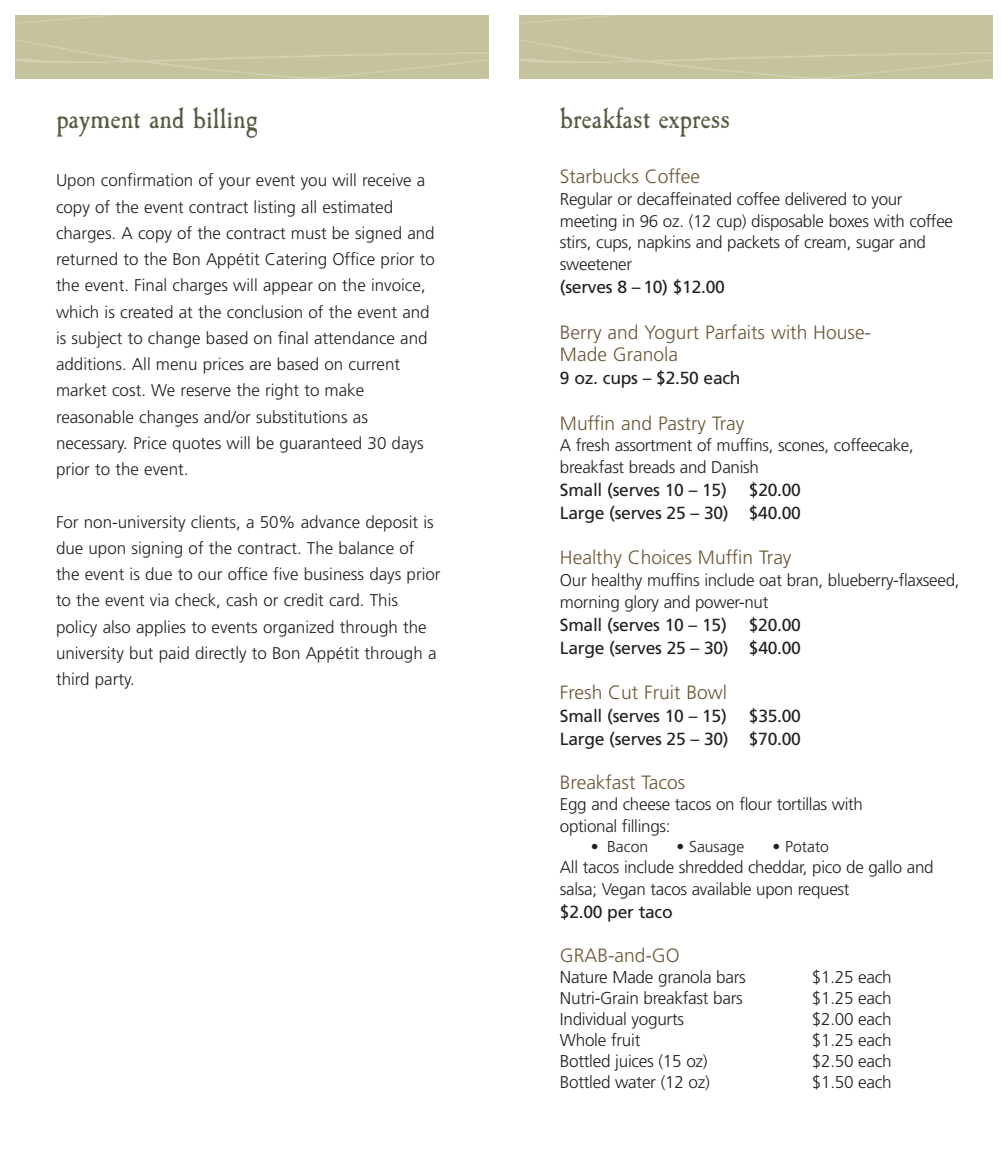
<style>
.page{position:relative;width:1008px;height:1166px;background:#fff}
.page>*{position:absolute;margin:0;border:0;box-sizing:border-box;transform-origin:0 0}
.t1{font:31.5px "Caslon Antique";color:#5a5943}
.t2{font:300 19.25px/22.8px "Frutiger";color:#6b5839}
.t3{font:17.5px/22.8px "Frutiger";letter-spacing:-.015em;color:#231f20;text-align:right}
.t4{font:300 17.15px "Frutiger";letter-spacing:-.015em;color:#231f20}
.t5{font:300 16.97px/26.2px "Frutiger";color:#231f20}
.t6{font:300 15.75px "Frutiger";color:#231f20}
</style>
<div class="page">
<h1 class="t1" style="left:56px;top:101px;width:203px">payment and billing</h1>
<p class="t5" style="left:56px;top:168px;width:380px">Upon confirmation of your event you will receive a copy of the event contract listing all estimated charges. A copy of the contract must be signed and returned to the Bon Appétit Catering Office prior to the event. Final charges will appear on the invoice, which is created at the conclusion of the event and is subject to change based on final attendance and additions. All menu prices are based on current market cost. We reserve the right to make reasonable changes and/or substitutions as necessary. Price quotes will be guaranteed 30 days prior to the event.</p>
<p class="t5" style="left:56px;top:510px;width:386px">For non-university clients, a 50% advance deposit is due upon signing of the contract. The balance of the event is due to our office five business days prior to the event via check, cash or credit card. This policy also applies to events organized through the university but paid directly to Bon Appétit through a third party.</p>
<h1 class="t1" style="left:560px;top:101px;width:172px">breakfast express</h1>
<p class="t2" style="left:560px;top:166px;width:142px">Starbucks Coffee</p>
<p class="t5" style="left:560px;top:189px;width:395px;line-height:21.9px">Regular or decaffeinated coffee delivered to your meeting in 96 oz. (12 cup) disposable boxes with coffee stirs, cups, napkins and packets of cream, sugar and sweetener</p>
<p class="t3" style="left:560px;top:277px;width:166px">(serves 8 – 10) $12.00</p>
<p class="t2" style="left:560px;top:322px;width:313px">Berry and Yogurt Parfaits with House-<br>Made Granola</p>
<p class="t3" style="left:560px;top:368px;width:182px">9 oz. cups – $2.50 each</p>
<p class="t2" style="left:560px;top:413px;width:186px">Muffin and Pastry Tray</p>
<p class="t5" style="left:560px;top:436px;width:355px;line-height:21.9px">A fresh assortment of muffins, scones, coffeecake, breakfast breads and Danish</p>
<p class="t3" style="left:560px;top:480px;width:168px">Small (serves 10 – 15)</p>
<p class="t3" style="left:560px;top:480px;width:243px">$20.00<br>Large (serves 25 – 30) $40.00</p>
<p class="t2" style="left:560px;top:548px;width:233px">Healthy Choices Muffin Tray</p>
<p class="t5" style="left:560px;top:571px;width:401px;line-height:21.9px">Our healthy muffins include oat bran, blueberry-flaxseed, morning glory and power-nut</p>
<p class="t3" style="left:560px;top:615px;width:168px">Small (serves 10 – 15)</p>
<p class="t3" style="left:560px;top:615px;width:242px">$20.00<br>Large (serves 25 – 30) $40.00</p>
<p class="t2" style="left:560px;top:682px;width:169px">Fresh Cut Fruit Bowl</p>
<p class="t3" style="left:560px;top:706px;width:168px">Small (serves 10 – 15)</p>
<p class="t3" style="left:560px;top:706px;width:243px">$35.00<br>Large (serves 25 – 30) $70.00</p>
<p class="t2" style="left:560px;top:772px;width:127px">Breakfast Tacos</p>
<p class="t5" style="left:560px;top:795px;width:305px;line-height:21.9px">Egg and cheese tacos on flour tortillas with optional fillings:</p>
<p class="t6" style="left:591px;top:839px;width:59px">• Bacon</p>
<p class="t6" style="left:676px;top:839px;width:69px">• Sausage</p>
<p class="t6" style="left:773px;top:839px;width:58px">• Potato</p>
<p class="t5" style="left:560px;top:858px;width:375px;line-height:21.9px">All tacos include shredded cheddar, pico de gallo and salsa; Vegan tacos available upon request</p>
<p class="t3" style="left:560px;top:902px;width:114px">$2.00 per taco</p>
<p class="t2" style="left:560px;top:945px;width:121px">GRAB-and-GO</p>
<p class="t4" style="left:560px;top:970px;width:187px">Nature Made granola bars</p>
<p class="t4" style="left:812px;top:970px;width:81px">$1.25 each</p>
<p class="t4" style="left:560px;top:991px;width:184px">Nutri-Grain breakfast bars</p>
<p class="t4" style="left:812px;top:991px;width:81px">$1.25 each</p>
<p class="t4" style="left:560px;top:1012px;width:126px">Individual yogurts</p>
<p class="t4" style="left:812px;top:1012px;width:81px">$2.00 each</p>
<p class="t4" style="left:560px;top:1033px;width:82px">Whole fruit</p>
<p class="t4" style="left:812px;top:1033px;width:81px">$1.25 each</p>
<p class="t4" style="left:560px;top:1054px;width:149px">Bottled juices (15 oz)</p>
<p class="t4" style="left:812px;top:1054px;width:81px">$2.50 each</p>
<p class="t4" style="left:560px;top:1075px;width:151px">Bottled water (12 oz)</p>
<p class="t4" style="left:812px;top:1075px;width:81px">$1.50 each</p>
</div>
